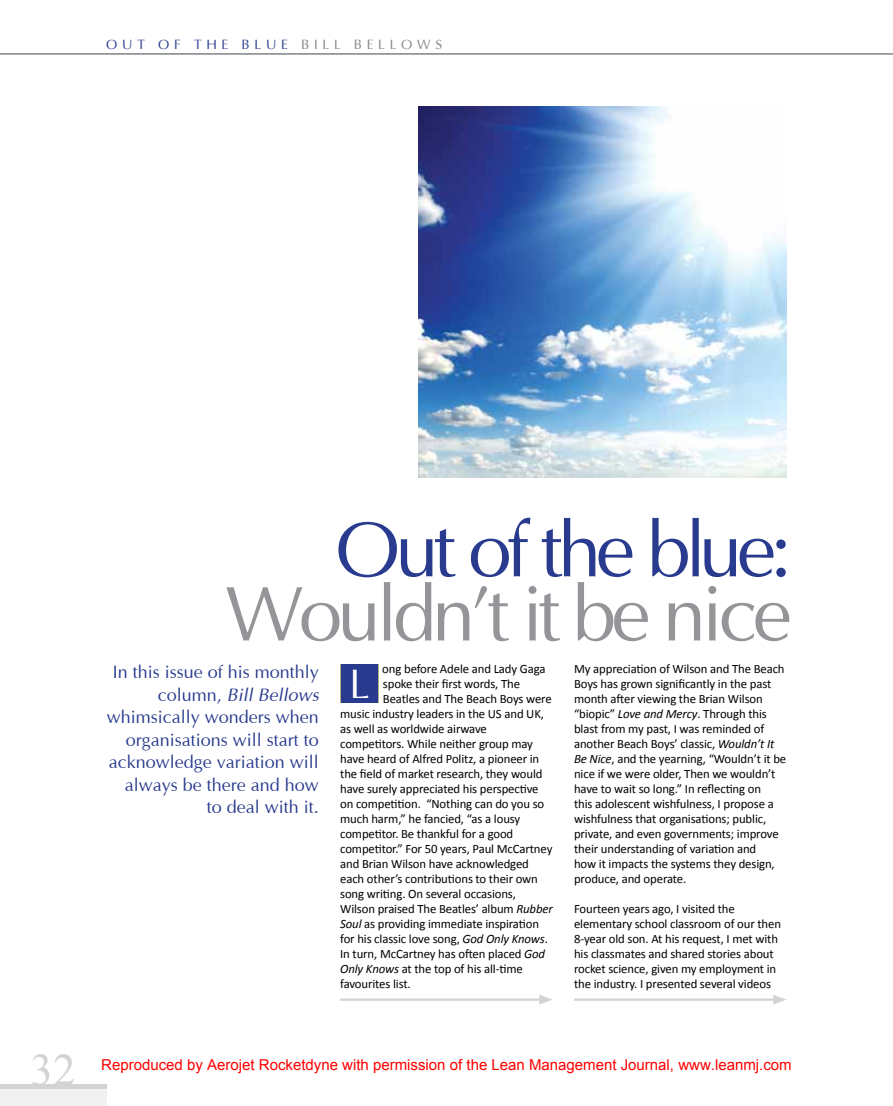
<style>
.page{position:relative;width:893px;height:1106px;background:#fff}
.page>*{position:absolute;margin:0;border:0;box-sizing:border-box;transform-origin:0 0}
.t1{font:78px "Opulent";letter-spacing:-.06em;color:#939598}
.t2{font:78px "Opulent";letter-spacing:-.065em;color:#293b8e}
.t3{font:45px "Times New Roman";color:#d1d3d4}
.t4{font:41.4px "Opulent";color:#fff}
.t5{font:18px/22.5px "Opulent";color:#293b8e;text-align:right}
.t6{font:15px "Arial";color:#f00}
.t7{font:13.5px "Opulent";letter-spacing:.35em;color:#293b8e}
.t8{font:12.75px/15px "Calibri";letter-spacing:-.01em;color:#000}
.s1{color:#808285}
.s2{font-style:italic}
</style>
<div class="page">
<div style="left:0;top:1086px;width:106px;height:20px;background:#f1f1f2"></div>
<hr style="left:0;top:1084px;width:106px;height:4px;background:#d1d3d4">
<hr style="left:340px;top:998px;width:203px;height:2px;background:#d1d3d4">
<svg style="left:539px;top:995px;width:14px;height:9px"></svg>
<img style="left:418px;top:106px;width:369px;height:371px">
<hr style="left:0;top:53px;width:893px;height:2px;background:#808285">
<div style="left:340px;top:664px;width:39px;height:39px;background:#b4b185"></div>
<div style="left:341px;top:664px;width:37px;height:39px;background:#293b8e"></div>
<hr style="left:574px;top:998px;width:203px;height:2px;background:#d1d3d4">
<svg style="left:773px;top:995px;width:13px;height:9px"></svg>
<p class="t7" style="left:106px;top:37px;width:337px">OUT OF THE BLUE <span class="s1">BILL BELLOWS</span></p>
<h2 class="t3" style="left:31px;top:1039px;width:46px">32</h2>
<h1 class="t2" style="left:335px;top:504px;width:458px">Out of the blue:</h1>
<h1 class="t1" style="left:225px;top:568px;width:568px">Wouldn’t it be nice</h1>
<h3 class="t4" style="left:349px;top:659px;width:22px">L</h3>
<h3 class="t5" style="left:107px;top:661px;width:217px">In this issue of his monthly co l u m n , <span class="s2">Bill Bellows </span>whimsically wonders when organisations will start to acknowledge variation will always be there and how<br>to deal with it.</h3>
<p class="t8" style="left:574px;top:660px;width:214px">My appreciation of Wilson and The Beach Boys has grown significantly in the past month after viewing the Brian Wilson “biopic” <span class="s2">Love and Mercy</span>. Through this blast from my past, I was reminded of another Beach Boys’ classic, <span class="s2">Wouldn’t It Be Nice</span>, and the yearning, “Wouldn’t it be nice if we were older, Then we wouldn’t have to wait so long.” In reflecting on<br>this adolescent wishfulness, I propose a wishfulness that organisations; public, private, and even governments; improve their understanding of variation and<br>how it impacts the systems they design, produce, and operate.</p>
<p class="t8" style="left:574px;top:900px;width:208px">Fourteen years ago, I visited the elementary school classroom of our then 8-year old son. At his request, I met with his classmates and shared stories about rocket science, given my employment in the industry. I presented several videos</p>
<p class="t8" style="left:382px;top:660px;width:165px">ong before Adele and Lady Gaga</p>
<p class="t8" style="left:383px;top:675px;width:139px">spoke their first words, The</p>
<p class="t8" style="left:383px;top:690px;width:170px">Beatles and The Beach Boys were</p>
<p class="t8" style="left:340px;top:705px;width:205px">music industry leaders in the US and UK,</p>
<p class="t8" style="left:340px;top:720px;width:148px">as well as worldwide airwave</p>
<p class="t8" style="left:340px;top:735px;width:194px">competitors. While neither group may</p>
<p class="t8" style="left:340px;top:750px;width:201px">have heard of Alfred Politz, a pioneer in</p>
<p class="t8" style="left:340px;top:765px;width:204px">the field of market research, they would</p>
<p class="t8" style="left:340px;top:780px;width:200px">have surely appreciated his perspective</p>
<p class="t8" style="left:340px;top:795px;width:206px">on competition. “Nothing can do you so</p>
<p class="t8" style="left:340px;top:810px;width:182px">much harm,” he fancied, “as a lousy</p>
<p class="t8" style="left:340px;top:825px;width:175px">competitor. Be thankful for a good</p>
<p class="t8" style="left:340px;top:840px;width:214px">competitor.” For 50 years, Paul McCartney</p>
<p class="t8" style="left:340px;top:855px;width:190px">and Brian Wilson have acknowledged</p>
<p class="t8" style="left:340px;top:870px;width:199px">each other’s contributions to their own</p>
<p class="t8" style="left:340px;top:885px;width:177px">song writing. On several occasions,</p>
<p class="t8" style="left:340px;top:900px;width:214px">Wilson praised The Beatles’ album <span class="s2">Rubber</span></p>
<p class="t8" style="left:340px;top:915px;width:200px"><span class="s2">Soul</span> as providing immediate inspiration</p>
<p class="t8" style="left:340px;top:930px;width:209px">for his classic love song, <span class="s2">God Only Knows</span>.</p>
<p class="t8" style="left:340px;top:945px;width:206px">In turn, McCartney has often placed <span class="s2">God</span></p>
<p class="t8" style="left:340px;top:960px;width:184px"><span class="s2">Only Knows</span> at the top of his all-time</p>
<p class="t8" style="left:340px;top:975px;width:72px">favourites list.</p>
<p class="t6" style="left:101px;top:1055px;width:692px">Reproduced by Aerojet Rocketdyne with permission of the Lean Management Journal, www.leanmj.com</p>
</div>
